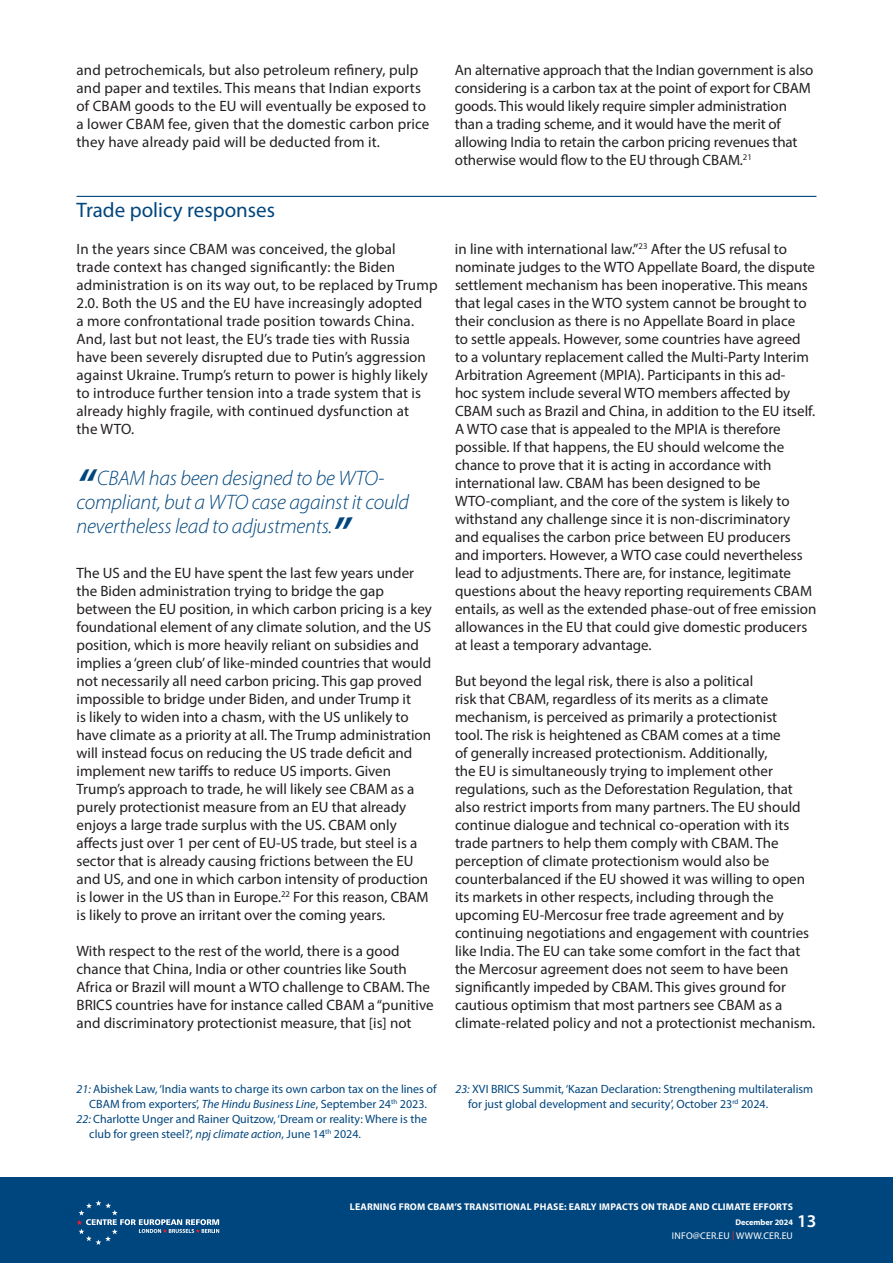
<style>
.page{position:relative;width:893px;height:1263px;background:#fff}
.page>*{position:absolute;margin:0;border:0;box-sizing:border-box;transform-origin:0 0}
.t1{font:italic 300 21px/24px "Myriad Pro";letter-spacing:-.01em;color:#00467e}
.Section_Breaks{font:21px "Myriad Pro";color:#00467e}
.t2{font:600 18px "Myriad Pro";color:#fff}
.Body_Copy{font:15px/18px "Myriad Pro";color:#231f20}
.Footnotes{font:12px/15px "Myriad Pro";color:#00467e}
.t3{font:700 9.75px "Myriad Pro";letter-spacing:.02em;color:#fff}
.t4{font:9.75px "Myriad Pro";letter-spacing:.02em;color:#fff}
.t5{font:700 8.25px "Myriad Pro";color:#fff}
.s1{font-weight:600;font-size:45px}
.s2{font-style:italic}
.s3{color:#ee2e22}
</style>
<div class="page">
<hr style="left:77px;top:196px;width:739px;height:1px;background:#00467e">
<div style="left:0;top:1178px;width:893px;height:85px;background:#00467e"></div>
<svg style="left:77px;top:1200px;width:142px;height:45px"></svg>
<p class="Body_Copy" style="left:77px;top:61px;width:354px">and petrochemicals, but also petroleum refinery, pulp and paper and textiles. This means that Indian exports of CBAM goods to the EU will eventually be exposed to a lower CBAM fee, given that the domestic carbon price they have already paid will be deducted from it.</p>
<p class="Body_Copy" style="left:455px;top:61px;width:360px">An alternative approach that the Indian government is also considering is a carbon tax at the point of export for CBAM goods. This would likely require simpler administration than a trading scheme, and it would have the merit of allowing India to retain the carbon pricing revenues that otherwise would flow to the EU through CBAM.<sup>21</sup></p>
<p class="Section_Breaks" style="left:77px;top:197px;width:200px">Trade policy responses</p>
<p class="Body_Copy" style="left:77px;top:240px;width:363px">In the years since CBAM was conceived, the global<br>trade context has changed significantly: the Biden administration is on its way out, to be replaced by Trump 2.0. Both the US and the EU have increasingly adopted<br>a more confrontational trade position towards China.<br>And, last but not least, the EU’s trade ties with Russia have been severely disrupted due to Putin’s aggression against Ukraine. Trump’s return to power is highly likely to introduce further tension into a trade system that is already highly fragile, with continued dysfunction at<br>the WTO.</p>
<p class="Body_Copy" style="left:455px;top:240px;width:363px">in line with international law.”<sup>23</sup> After the US refusal to nominate judges to the WTO Appellate Board, the dispute settlement mechanism has been inoperative. This means that legal cases in the WTO system cannot be brought to their conclusion as there is no Appellate Board in place<br>to settle appeals. However, some countries have agreed to a voluntary replacement called the Multi-Party Interim Arbitration Agreement (MPIA). Participants in this ad-<br>hoc system include several WTO members affected by CBAM such as Brazil and China, in addition to the EU itself.<br>A WTO case that is appealed to the MPIA is therefore possible. If that happens, the EU should welcome the chance to prove that it is acting in accordance with international law. CBAM has been designed to be WTO-compliant, and the core of the system is likely to withstand any challenge since it is non-discriminatory and equalises the carbon price between EU producers and importers. However, a WTO case could nevertheless lead to adjustments. There are, for instance, legitimate questions about the heavy reporting requirements CBAM entails, as well as the extended phase-out of free emission allowances in the EU that could give domestic producers at least a temporary advantage.</p>
<p class="Body_Copy" style="left:455px;top:672px;width:362px">But beyond the legal risk, there is also a political<br>risk that CBAM, regardless of its merits as a climate mechanism, is perceived as primarily a protectionist<br>tool. The risk is heightened as CBAM comes at a time<br>of generally increased protectionism. Additionally,<br>the EU is simultaneously trying to implement other regulations, such as the Deforestation Regulation, that also restrict imports from many partners. The EU should continue dialogue and technical co-operation with its trade partners to help them comply with CBAM. The perception of climate protectionism would also be counterbalanced if the EU showed it was willing to open its markets in other respects, including through the upcoming EU-Mercosur free trade agreement and by continuing negotiations and engagement with countries like India. The EU can take some comfort in the fact that the Mercosur agreement does not seem to have been significantly impeded by CBAM. This gives ground for cautious optimism that most partners see CBAM as a climate-related policy and not a protectionist mechanism.</p>
<p class="t1" style="left:77px;top:465px;width:334px"><span class="s1">“</span>CBAM has been designed to be WTO&shy;compliant, but a WTO case against it could nevertheless lead to adjustments.<span class="s1">”</span></p>
<p class="Body_Copy" style="left:77px;top:564px;width:357px">The US and the EU have spent the last few years under the Biden administration trying to bridge the gap between the EU position, in which carbon pricing is a key foundational element of any climate solution, and the US position, which is more heavily reliant on subsidies and implies a ‘green club’ of like-minded countries that would not necessarily all need carbon pricing. This gap proved impossible to bridge under Biden, and under Trump it<br>is likely to widen into a chasm, with the US unlikely to have climate as a priority at all. The Trump administration will instead focus on reducing the US trade deficit and implement new tariffs to reduce US imports. Given Trump’s approach to trade, he will likely see CBAM as a purely protectionist measure from an EU that already enjoys a large trade surplus with the US. CBAM only affects just over 1 per cent of EU-US trade, but steel is a sector that is already causing frictions between the EU and US, and one in which carbon intensity of production is lower in the US than in Europe.<sup>22</sup> For this reason, CBAM is likely to prove an irritant over the coming years.</p>
<p class="Body_Copy" style="left:77px;top:942px;width:359px">With respect to the rest of the world, there is a good chance that China, India or other countries like South Africa or Brazil will mount a WTO challenge to CBAM. The BRICS countries have for instance called CBAM a “punitive and discriminatory protectionist measure, that [is] not</p>
<p class="Footnotes" style="left:77px;top:1081px;width:362px;text-align:center"><span class="s2">21:</span> Abishek Law, ‘India wants to charge its own carbon tax on the lines of<br>CBAM from exporters’, <span class="s2">The Hindu Business Line</span>, September 24<sup>th</sup> 2023.</p>
<p class="Footnotes" style="left:89px;top:1111px;width:339px;text-indent:-13px"><span class="s2">22:</span> Charlotte Unger and Rainer Quitzow, ‘Dream or reality: Where is the club for green steel?’, <span class="s2">npj climate action</span>, June 14<sup>th</sup> 2024.</p>
<p class="Footnotes" style="left:468px;top:1081px;width:347px;text-indent:-13px"><span class="s2">23:</span> XVI BRICS Summit, ‘Kazan Declaration: Strengthening multilateralism for just global development and security’, October 23<sup>rd</sup> 2024.</p>
<p class="t3" style="left:350px;top:1200px;width:445px">LEARNING FROM CBAM’S TRANSITIONAL PHASE: EARLY IMPACTS ON TRADE AND CLIMATE EFFORTS</p>
<p class="t5" style="left:735px;top:1217px;width:59px">December 2024</p>
<p class="t4" style="left:672px;top:1229px;width:123px">INFO@CER.EU <span class="s3">|</span> WWW.CER.EU</p>
<p class="t2" style="left:797px;top:1210px;width:21px">13</p>
</div>
